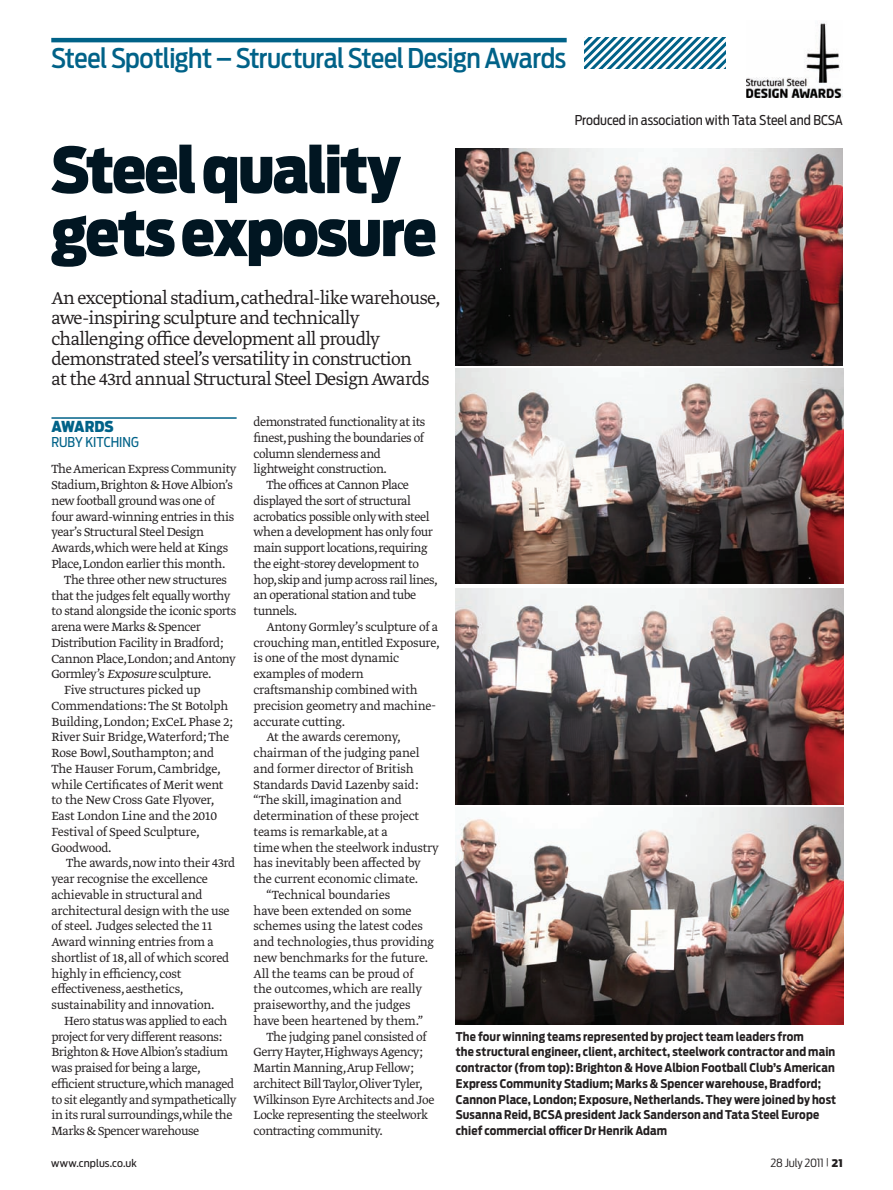
<style>
.page{position:relative;width:893px;height:1190px;background:#fff}
.page>*{position:absolute;margin:0;border:0;box-sizing:border-box;transform-origin:0 0}
.t1{font:900 63px/63px "Antenna Cond";letter-spacing:-.03em;color:#011622}
.t2{font:500 27px "Antenna Cond";letter-spacing:-.02em;color:#006288}
.t3{font:300 20.25px/20.2px "Greta Text";letter-spacing:-.03em;color:#231f20}
.t4{font:900 15px "Antenna Cond";letter-spacing:-.005em;color:#006288}
.t5{font:300 13.95px "Greta Text";letter-spacing:-.025em;color:#231f20}
.t6{font:300 13.95px "Greta Text";letter-spacing:-.005em;color:#231f20}
.t7{font:13.5px "Antenna Cond";color:#231f20}
.t8{font:13.5px "Antenna Cond";color:#006288}
.t9{font:700 12px/15.8px "Antenna Cond";letter-spacing:.01em;color:#231f20}
.t10{font:300 11.25px "Antenna Cond";letter-spacing:-.025em;color:#231f20;scale:1.1 1}
.t11{font:10.5px "Antenna Cond";letter-spacing:.02em;color:#231f20;scale:1.1 1}
.s1{font-style:italic}
.s2{font-size:9px}
.s3{font-weight:900;font-size:10.5px}
</style>
<div class="page">
<hr style="left:51px;top:38px;width:515px;height:4px;background:#006288">
<hr style="left:51px;top:417px;width:185px;height:2px;background:#006288">
<img style="left:455px;top:148px;width:387px;height:217px">
<img style="left:455px;top:368px;width:387px;height:216px">
<img style="left:455px;top:589px;width:387px;height:215px">
<img style="left:455px;top:808px;width:387px;height:217px">
<img style="left:746px;top:22px;width:96px;height:76px">
<svg style="left:584px;top:38px;width:140px;height:30px"></svg>
<p class="t2" style="left:51px;top:42px;width:516px">Steel Spotlight – Structural Steel Design Awards</p>
<p class="t7" style="left:574px;top:112px;width:269px">Produced in association with Tata Steel and BCSA</p>
<p class="t1" style="left:51px;top:139px;width:387px">Steel quality gets exposure</p>
<p class="t3" style="left:51px;top:289px;width:390px">An exceptional stadium,cathedral-like warehouse, awe-inspiring sculpture and technically challenging office development all proudly demonstrated steel’s versatility in construction<br>at the 43rd annual Structural Steel Design Awards</p>
<p class="t4" style="left:51px;top:417px;width:62px">awards</p>
<p class="t8" style="left:51px;top:434px;width:89px">ruby kitching</p>
<p class="t5" style="left:253px;top:414px;width:173px">demonstrated functionality at its</p>
<p class="t5" style="left:253px;top:430px;width:172px">finest,pushing the boundaries of</p>
<p class="t5" style="left:253px;top:445px;width:129px">column slenderness and</p>
<p class="t5" style="left:253px;top:461px;width:135px">lightweight construction.</p>
<p class="t5" style="left:266px;top:477px;width:144px">The offices at Cannon Place</p>
<p class="t5" style="left:253px;top:493px;width:159px">displayed the sort of structural</p>
<p class="t5" style="left:253px;top:508px;width:177px">acrobatics possible only with steel</p>
<p class="t5" style="left:253px;top:524px;width:181px">when a development has only four</p>
<p class="t5" style="left:253px;top:540px;width:176px">main support locations,requiring</p>
<p class="t5" style="left:253px;top:556px;width:167px">the eight-storey development to</p>
<p class="t5" style="left:253px;top:571px;width:186px">hop,skip and jump across rail lines,</p>
<p class="t5" style="left:253px;top:587px;width:164px">an operational station and tube</p>
<p class="t5" style="left:253px;top:603px;width:45px">tunnels.</p>
<p class="t5" style="left:266px;top:619px;width:173px">Antony Gormley’s sculpture of a</p>
<p class="t5" style="left:253px;top:634px;width:187px">crouching man, entitled Exposure,</p>
<p class="t5" style="left:253px;top:650px;width:147px">is one of the most dynamic</p>
<p class="t5" style="left:253px;top:666px;width:112px">examples of modern</p>
<p class="t5" style="left:253px;top:682px;width:165px">craftsmanship combined with</p>
<p class="t5" style="left:253px;top:697px;width:184px">precision geometry and machine-</p>
<p class="t5" style="left:253px;top:713px;width:93px">accurate cutting.</p>
<p class="t5" style="left:266px;top:729px;width:136px">At the awards ceremony,</p>
<p class="t5" style="left:253px;top:745px;width:167px">chairman of the judging panel</p>
<p class="t5" style="left:253px;top:760px;width:162px">and former director of British</p>
<p class="t5" style="left:253px;top:776px;width:166px">Standards David Lazenby said:</p>
<p class="t5" style="left:253px;top:792px;width:150px">“The skill, imagination and</p>
<p class="t5" style="left:253px;top:808px;width:167px">determination of these project</p>
<p class="t5" style="left:253px;top:823px;width:136px">teams is remarkable, at a</p>
<p class="t5" style="left:253px;top:839px;width:187px">time when the steelwork industry</p>
<p class="t5" style="left:253px;top:855px;width:169px">has inevitably been affected by</p>
<p class="t5" style="left:253px;top:871px;width:166px">the current economic climate.</p>
<p class="t6" style="left:266px;top:886px;width:125px">“Technical boundaries</p>
<p class="t6" style="left:253px;top:902px;width:159px">have been extended on some</p>
<p class="t6" style="left:253px;top:918px;width:171px">schemes using the latest codes</p>
<p class="t6" style="left:253px;top:934px;width:182px">and technologies, thus providing</p>
<p class="t6" style="left:253px;top:949px;width:176px">new benchmarks for the future.</p>
<p class="t6" style="left:253px;top:965px;width:161px">All the teams can be proud of</p>
<p class="t6" style="left:253px;top:981px;width:170px">the outcomes, which are really</p>
<p class="t6" style="left:253px;top:997px;width:158px">praiseworthy, and the judges</p>
<p class="t6" style="left:253px;top:1012px;width:171px">have been heartened by them.”</p>
<p class="t5" style="left:266px;top:1028px;width:162px">The judging panel consisted of</p>
<p class="t5" style="left:253px;top:1044px;width:171px">Gerry Hayter,Highways Agency;</p>
<p class="t5" style="left:253px;top:1060px;width:161px">Martin Manning,Arup Fellow;</p>
<p class="t5" style="left:253px;top:1075px;width:171px">architect Bill Taylor,Oliver Tyler,</p>
<p class="t5" style="left:253px;top:1091px;width:182px">Wilkinson Eyre Architects and Joe</p>
<p class="t5" style="left:253px;top:1107px;width:176px">Locke representing the steelwork</p>
<p class="t5" style="left:253px;top:1123px;width:131px">contracting community.</p>
<p class="t5" style="left:51px;top:461px;width:187px">The American Express Community</p>
<p class="t5" style="left:51px;top:477px;width:183px">Stadium,Brighton &amp; Hove Albion’s</p>
<p class="t5" style="left:51px;top:493px;width:165px">new football ground was one of</p>
<p class="t5" style="left:51px;top:508px;width:184px">four award-winning entries in this</p>
<p class="t5" style="left:51px;top:524px;width:154px">year’s Structural Steel Design</p>
<p class="t5" style="left:51px;top:540px;width:178px">Awards,which were held at Kings</p>
<p class="t5" style="left:51px;top:556px;width:175px">Place,London earlier this month.</p>
<p class="t5" style="left:64px;top:571px;width:164px">The three other new structures</p>
<p class="t5" style="left:51px;top:587px;width:180px">that the judges felt equally worthy</p>
<p class="t5" style="left:51px;top:603px;width:186px">to stand alongside the iconic sports</p>
<p class="t5" style="left:51px;top:619px;width:151px">arena were Marks &amp; Spencer</p>
<p class="t5" style="left:51px;top:634px;width:173px">Distribution Facility in Bradford;</p>
<p class="t5" style="left:51px;top:650px;width:186px">Cannon Place,London; and Antony</p>
<p class="t5" style="left:51px;top:666px;width:161px">Gormley’s <span class="s1">Exposure</span>sculpture.</p>
<p class="t5" style="left:64px;top:682px;width:138px">Five structures picked up</p>
<p class="t5" style="left:51px;top:697px;width:178px">Commendations: The St Botolph</p>
<p class="t5" style="left:51px;top:713px;width:182px">Building, London; ExCeL Phase 2;</p>
<p class="t5" style="left:51px;top:729px;width:179px">River Suir Bridge, Waterford; The</p>
<p class="t5" style="left:51px;top:745px;width:164px">Rose Bowl, Southampton; and</p>
<p class="t5" style="left:51px;top:760px;width:171px">The Hauser Forum, Cambridge,</p>
<p class="t5" style="left:51px;top:776px;width:173px">while Certificates of Merit went</p>
<p class="t5" style="left:51px;top:792px;width:164px">to the New Cross Gate Flyover,</p>
<p class="t5" style="left:51px;top:808px;width:167px">East London Line and the 2010</p>
<p class="t5" style="left:51px;top:823px;width:150px">Festival of Speed Sculpture,</p>
<p class="t5" style="left:51px;top:839px;width:62px">Goodwood.</p>
<p class="t5" style="left:66px;top:855px;width:170px">The awards, now into their 43rd</p>
<p class="t5" style="left:51px;top:871px;width:158px">year recognise the excellence</p>
<p class="t5" style="left:51px;top:886px;width:152px">achievable in structural and</p>
<p class="t5" style="left:51px;top:902px;width:180px">architectural design with the use</p>
<p class="t5" style="left:51px;top:918px;width:162px">of steel. Judges selected the 11</p>
<p class="t5" style="left:51px;top:934px;width:164px">Award winning entries from a</p>
<p class="t5" style="left:51px;top:949px;width:179px">shortlist of 18, all of which scored</p>
<p class="t5" style="left:51px;top:965px;width:131px">highly in efficiency, cost</p>
<p class="t5" style="left:51px;top:981px;width:133px">effectiveness, aesthetics,</p>
<p class="t5" style="left:51px;top:997px;width:164px">sustainability and innovation.</p>
<p class="t5" style="left:64px;top:1012px;width:165px">Hero status was applied to each</p>
<p class="t5" style="left:51px;top:1028px;width:172px">project for very different reasons:</p>
<p class="t5" style="left:51px;top:1044px;width:178px">Brighton &amp; Hove Albion’s stadium</p>
<p class="t5" style="left:51px;top:1060px;width:150px">was praised for being a large,</p>
<p class="t5" style="left:51px;top:1075px;width:184px">efficient structure,which managed</p>
<p class="t5" style="left:51px;top:1091px;width:186px">to sit elegantly and sympathetically</p>
<p class="t5" style="left:51px;top:1107px;width:182px">in its rural surroundings,while the</p>
<p class="t5" style="left:51px;top:1123px;width:149px">Marks &amp; Spencer warehouse</p>
<p class="t9" style="left:455px;top:1028px;width:382px">The four winning teams represented by project team leaders from<br>the structural engineer, client, architect, steelwork contractor and main contractor (from top): Brighton &amp; Hove Albion Football Club’s American Express Community Stadium; Marks &amp; Spencer warehouse, Bradford; Cannon Place, London; Exposure, Netherlands. They were joined by host Susanna Reid, BCSA president Jack Sanderson and Tata Steel Europe chief commercial officer Dr Henrik Adam</p>
<p class="t11" style="left:51px;top:1156px;width:79px">www.cnplus.co.uk</p>
<p class="t10" style="left:770px;top:1156px;width:67px">28 July 2011 <span class="s2">|</span> <span class="s3">21</span></p>
</div>
